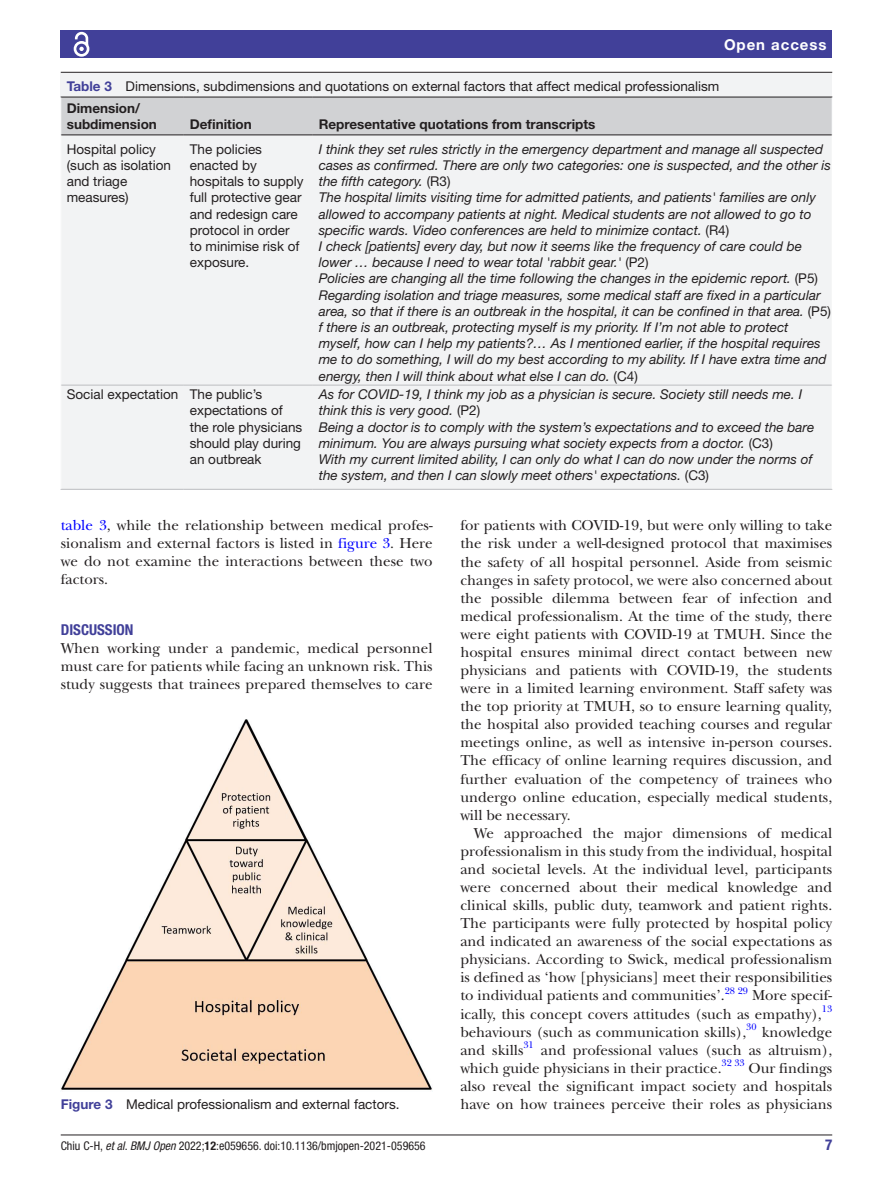
<style>
.page{position:relative;width:893px;height:1191px;background:#fff}
.page>*{position:absolute;margin:0;border:0;box-sizing:border-box;transform-origin:0 0}
.t1{font:15px/18px "New Baskerville";color:#231f20;text-align:justify}
.t2{font:700 condensed 15px "Helvetica Neue LT Std";color:#414099}
.t3{font:700 15px "Helvetica Neue LT Std";letter-spacing:.065em;color:#fff}
.t4{font:italic 13.5px/16.2px "Helvetica Neue LT Std";color:#231f20}
.t5{font:13.5px/16.2px "Helvetica Neue LT Std";color:#231f20}
.t6{font:700 13.5px "Helvetica Neue LT Std";color:#231f20}
.t7{font:condensed 12px "Helvetica Neue LT Std";color:#231f20}
.t8{font:9.9px "New Baskerville";color:#00f}
.s1{font-weight:700;color:#414099}
.s2{font-weight:700}
.s3{font-style:normal}
.s4{color:#00f}
.s5{font-style:italic}
</style>
<div class="page">
<hr style="left:61px;top:1134px;width:771px;height:1px;background:#231f20">
<div style="left:61px;top:31px;width:771px;height:27px;background:#414099"></div>
<svg style="left:73px;top:31px;width:17px;height:26px"></svg>
<div style="left:61px;top:73px;width:771px;height:416px;background:#f2f3f4"></div>
<hr style="left:61px;top:72px;width:771px;height:1px;background:#231f20">
<div style="left:61px;top:98px;width:771px;height:36px;background:#d1d2d4"></div>
<hr style="left:61px;top:97px;width:123px;height:1px;background:#231f20">
<hr style="left:61px;top:134px;width:123px;height:1px;background:#231f20">
<hr style="left:184px;top:97px;width:129px;height:1px;background:#231f20">
<hr style="left:184px;top:134px;width:129px;height:1px;background:#231f20">
<hr style="left:313px;top:97px;width:519px;height:1px;background:#231f20">
<hr style="left:313px;top:134px;width:519px;height:1px;background:#231f20">
<hr style="left:61px;top:385px;width:123px;height:1px;background:#bcbdc0">
<hr style="left:61px;top:489px;width:123px;height:1px;background:#bcbdc0">
<hr style="left:184px;top:385px;width:129px;height:1px;background:#bcbdc0">
<hr style="left:184px;top:489px;width:129px;height:1px;background:#bcbdc0">
<hr style="left:313px;top:385px;width:519px;height:1px;background:#bcbdc0">
<hr style="left:313px;top:489px;width:519px;height:1px;background:#bcbdc0">
<img style="left:61px;top:719px;width:372px;height:371px">
<p class="t3" style="left:724px;top:35px;width:104px">Open access</p>
<p class="t5" style="left:67px;top:75px;width:654px;line-height:22px"><span class="s1">Table 3</span> Dimensions, subdimensions and quotations on external factors that affect medical professionalism<br><span class="s2">Dimension/</span></p>
<p class="t6" style="left:67px;top:116px;width:92px">subdimension</p>
<p class="t6" style="left:190px;top:116px;width:63px">Definition</p>
<p class="t6" style="left:319px;top:116px;width:278px">Representative quotations from transcripts</p>
<p class="t5" style="left:67px;top:141px;width:106px">Hospital policy (such as isolation and triage measures)</p>
<p class="t5" style="left:190px;top:141px;width:115px">The policies enacted by hospitals to supply full protective gear and redesign care protocol in order to minimise risk of exposure.</p>
<p class="t4" style="left:319px;top:141px;width:514px">I think they set rules strictly in the emergency department and manage all suspected cases as confirmed. There are only two categories: one is suspected, and the other is the fifth category. <span class="s3">(R3)<br></span>The hospital limits visiting time for admitted patients, and patients' families are only allowed to accompany patients at night. Medical students are not allowed to go to specific wards. Video conferences are held to minimize contact. <span class="s3">(R4)<br></span>I check [patients] every day, but now it seems like the frequency of care could be lower … because I need to wear total 'rabbit gear.' <span class="s3">(P2)<br></span>Policies are changing all the time following the changes in the epidemic report. <span class="s3">(P5)<br></span>Regarding isolation and triage measures, some medical staff are fixed in a particular area, so that if there is an outbreak in the hospital, it can be confined in that area. <span class="s3">(P5) </span>f there is an outbreak, protecting myself is my priority. If I’m not able to protect myself, how can I help my patients?… As I mentioned earlier, if the hospital requires me to do something, I will do my best according to my ability. If I have extra time and energy, then I will think about what else I can do. <span class="s3">(C4)</span></p>
<p class="t5" style="left:190px;top:386px;width:114px;text-indent:-123px">Social expectation The public’s expectations of the role physicians should play during an outbreak</p>
<p class="t4" style="left:319px;top:386px;width:497px">As for COVID-19, I think my job as a physician is secure. Society still needs me. I think this is very good. <span class="s3">(P2)<br></span>Being a doctor is to comply with the system’s expectations and to exceed the bare minimum. You are always pursuing what society expects from a doctor. <span class="s3">(C3)<br></span>With my current limited ability, I can only do what I can do now under the norms of the system, and then I can slowly meet others' expectations. <span class="s3">(C3)</span></p>
<p class="t1" style="left:61px;top:516px;width:373px"><span class="s4">table 3</span>, while the relationship between medical profes&shy;sionalism and external factors is listed in <span class="s4">figure 3</span>. Here we do not examine the interactions between these two factors.</p>
<p class="t2" style="left:61px;top:620px;width:74px">DISCUSSION</p>
<p class="t1" style="left:61px;top:639px;width:373px">When working under a pandemic, medical personnel must care for patients while facing an unknown risk. This study suggests that trainees prepared themselves to care</p>
<p class="t5" style="left:61px;top:1096px;width:340px"><span class="s1">Figure 3</span> Medical professionalism and external factors.</p>
<p class="t1" style="left:460px;top:516px;width:373px">for patients with COVID-19, but were only willing to take the risk under a well-designed protocol that maximises the safety of all hospital personnel. Aside from seismic changes in safety protocol, we were also concerned about the possible dilemma between fear of infection and medical professionalism. At the time of the study, there were eight patients with COVID-19 at TMUH. Since the hospital ensures minimal direct contact between new physicians and patients with COVID-19, the students were in a limited learning environment. Staff safety was the top priority at TMUH, so to ensure learning quality, the hospital also provided teaching courses and regular meetings online, as well as intensive in-person courses.<br>The efficacy of online learning requires discussion, and further evaluation of the competency of trainees who undergo online education, especially medical students, will be necessary.</p>
<p class="t1" style="left:460px;top:824px;width:373px;text-indent:13px">We approached the major dimensions of medical professionalism in this study from the individual, hospital and societal levels. At the individual level, participants were concerned about their medical knowledge and clinical skills, public duty, teamwork and patient rights.<br>The participants were fully protected by hospital policy and indicated an awareness of the social expectations as physicians. According to Swick, medical professionalism is defined as ‘how [physicians] meet their responsibilities to individual patients and communities’.</p>
<p class="t8" style="left:725px;top:984px;width:25px">28 29</p>
<p class="t1" style="left:460px;top:986px;width:373px;text-indent:292px">More specif&shy;ically, this concept covers attitudes (such as empathy),</p>
<p class="t8" style="left:822px;top:1002px;width:12px">13</p>
<p class="t1" style="left:460px;top:1023px;width:287px">behaviours (such as communication skills),</p>
<p class="t8" style="left:746px;top:1021px;width:12px">30</p>
<p class="t1" style="left:762px;top:1023px;width:72px">knowledge</p>
<p class="t1" style="left:460px;top:1041px;width:65px">and skills</p>
<p class="t8" style="left:523px;top:1039px;width:12px">31</p>
<p class="t1" style="left:460px;top:1041px;width:373px;text-indent:80px">and professional values (such as altruism), which guide physicians in their practice.</p>
<p class="t8" style="left:722px;top:1057px;width:25px">32 33</p>
<p class="t1" style="left:460px;top:1059px;width:373px;text-indent:288px">Our findings also reveal the significant impact society and hospitals have on how trainees perceive their roles as physicians</p>
<p class="t7" style="left:61px;top:1138px;width:366px">Chiu C-H, <span class="s5">et al</span>. <span class="s5">BMJ Open</span> 2022;<span class="s2">12</span>:e059656. doi:10.1136/bmjopen-2021-059656</p>
<p class="t2" style="left:825px;top:1135px;width:9px">7</p>
</div>
